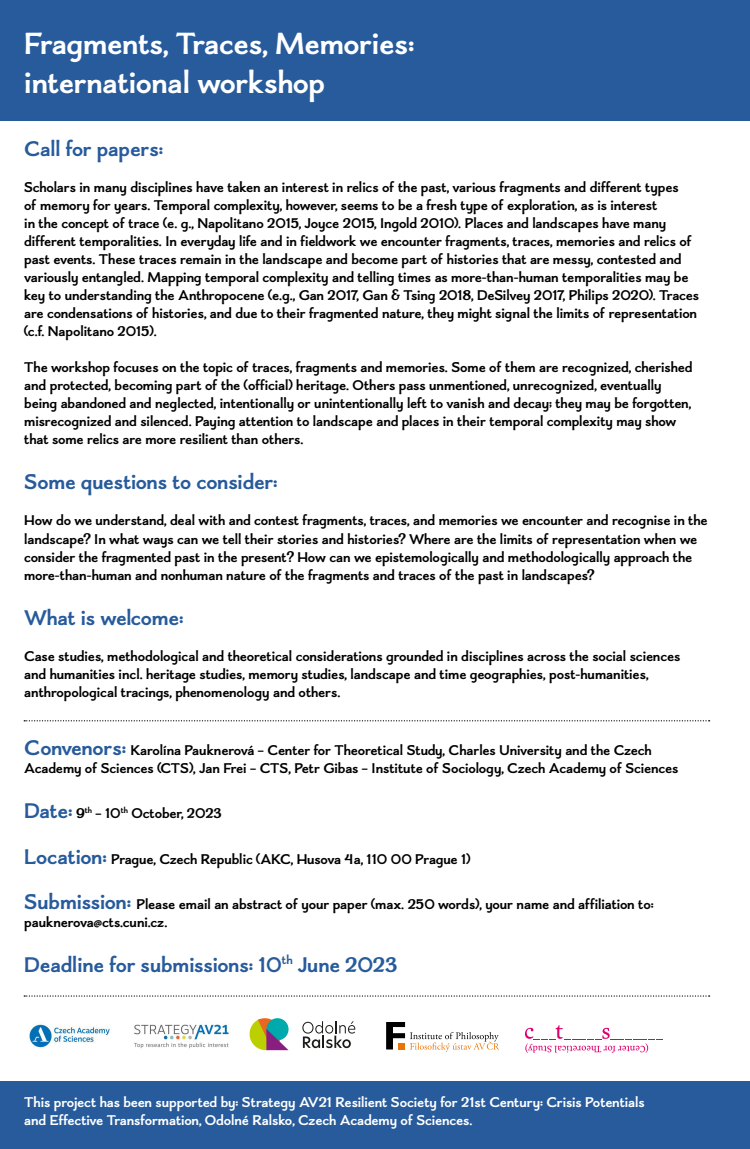
<style>
.page{position:relative;width:750px;height:1149px;background:#fff}
.page>*{position:absolute;margin:0;border:0;box-sizing:border-box;transform-origin:0 0}
.t1{font:700 32.5px/39px "Boucherie Flared";letter-spacing:-.01em;color:#fff}
.t2{font:700 22.5px "Boucherie Flared";letter-spacing:-.01em;color:#275b9b}
.t3{font:700 15px/18px "Boucherie Flared";color:#000}
.t4{font:700 15px/18px "Boucherie Flared";letter-spacing:-.01em;color:#fff}
.t5{font:700 15px "Boucherie Flared";letter-spacing:-.02em;color:#000}
.s1{font-size:22.5px;color:#275b9b}
</style>
<div class="page">
<div style="left:0;top:0;width:750px;height:120px;background:#275b9b"></div>
<div style="left:0;top:1080px;width:750px;height:68px;background:#275b9b"></div>
<svg style="left:24px;top:720px;width:686px;height:1px"></svg>
<svg style="left:24px;top:995px;width:686px;height:1px"></svg>
<svg style="left:386px;top:1022px;width:113px;height:29px"></svg>
<div style="left:398px;top:1042px;width:7px;height:7px;background:#ed7403"></div>
<svg style="left:302px;top:1021px;width:53px;height:26px"></svg>
<svg style="left:249px;top:1018px;width:40px;height:33px"></svg>
<svg style="left:525px;top:1025px;width:137px;height:27px"></svg>
<img style="left:29px;top:1023px;width:202px;height:26px">
<h1 class="t1" style="left:24px;top:24px;width:392px">Fragments, Traces, Memories: international workshop</h1>
<h2 class="t2" style="left:24px;top:135px;width:140px">Call for papers:</h2>
<p class="t3" style="left:24px;top:178px;width:677px">Scholars in many disciplines have taken an interest in relics of the past, various fragments and different types<br>of memory for years. Temporal complexity, however, seems to be a fresh type of exploration, as is interest<br>in the concept of trace (e. g., Napolitano 2015, Joyce 2015, Ingold 2010). Places and landscapes have many different temporalities. In everyday life and in fieldwork we encounter fragments, traces, memories and relics of past events. These traces remain in the landscape and become part of histories that are messy, contested and variously entangled. Mapping temporal complexity and telling times as more-than-human temporalities may be key to understanding the Anthropocene (e.g., Gan 2017, Gan &amp; Tsing 2018, DeSilvey 2017, Philips 2020). Traces are condensations of histories, and due to their fragmented nature, they might signal the limits of representation (c.f. Napolitano 2015).</p>
<p class="t3" style="left:24px;top:358px;width:670px">The workshop focuses on the topic of traces, fragments and memories. Some of them are recognized, cherished and protected, becoming part of the (official) heritage. Others pass unmentioned, unrecognized, eventually being abandoned and neglected, intentionally or unintentionally left to vanish and decay; they may be forgotten, misrecognized and silenced. Paying attention to landscape and places in their temporal complexity may show that some relics are more resilient than others.</p>
<h2 class="t2" style="left:24px;top:468px;width:255px">Some questions to consider:</h2>
<p class="t3" style="left:24px;top:511px;width:685px">How do we understand, deal with and contest fragments, traces, and memories we encounter and recognise in the landscape? In what ways can we tell their stories and histories? Where are the limits of representation when we consider the fragmented past in the present? How can we epistemologically and methodologically approach the more-than-human and nonhuman nature of the fragments and traces of the past in landscapes?</p>
<h2 class="t2" style="left:24px;top:603px;width:161px">What is welcome:</h2>
<p class="t3" style="left:24px;top:646px;width:658px">Case studies, methodological and theoretical considerations grounded in disciplines across the social sciences and humanities incl. heritage studies, memory studies, landscape and time geographies, post-humanities, anthropological tracings, phenomenology and others.</p>
<p class="t3" style="left:24px;top:741px;width:656px"><span class="s1">Convenors:</span> Karolína Pauknerová – Center for Theoretical Study, Charles University and the Czech<br>Academy of Sciences (CTS), Jan Frei – CTS, Petr Gibas – Institute of Sociology, Czech Academy of Sciences</p>
<p class="t3" style="left:24px;top:804px;width:199px"><span class="s1">Date:</span> 9<sup>th</sup> – 10<sup>th</sup> October, 2023</p>
<p class="t5" style="left:24px;top:849px;width:448px"><span class="s1">Location:</span> Prague, Czech Republic (AKC, Husova 4a, 110 00 Prague 1)</p>
<p class="t3" style="left:24px;top:894px;width:631px"><span class="s1">Submission:</span> Please email an abstract of your paper (max. 250 words), your name and affiliation to: pauknerova@cts.cuni.cz.</p>
<h2 class="t2" style="left:24px;top:950px;width:375px">Deadline for submissions: 10<sup>th</sup> June 2023</h2>
<p class="t4" style="left:24px;top:1092px;width:622px">This project has been supported by: Strategy AV21 Resilient Society for 21st Century: Crisis Potentials and Effective Transformation, Odolné Ralsko, Czech Academy of Sciences.</p>
</div>
